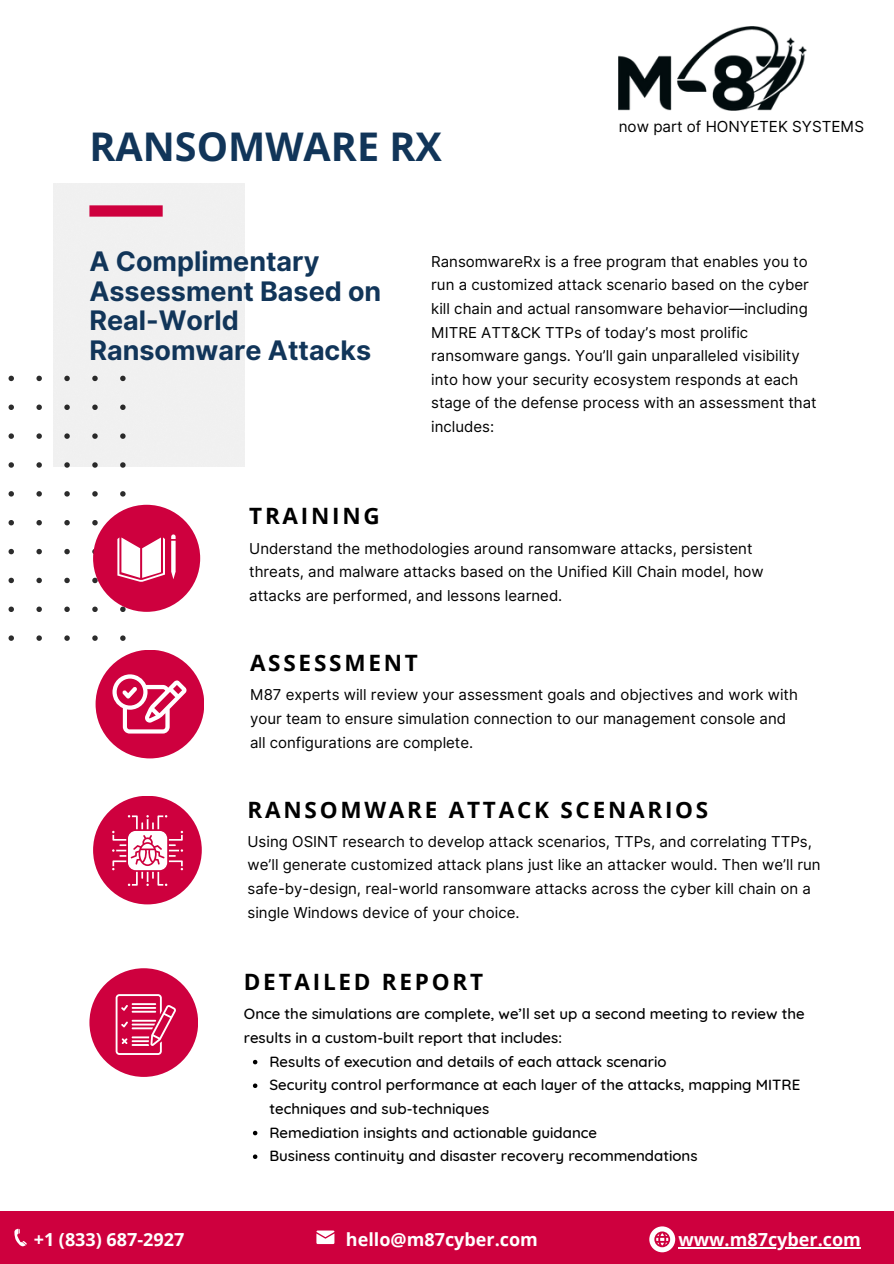
<style>
.page{position:relative;width:894px;height:1264px;background:#fff}
.page>*{position:absolute;margin:0;border:0;box-sizing:border-box;transform-origin:0 0}
.t1{font:700 39.45px "Open Sans";color:#113559}
.t2{font:700 26.85px/29.8px "Inter";color:#113559}
.t3{font:700 22.5px "Open Sans";letter-spacing:.125em;color:#000}
.t4{font:700 18px "Open Sans";color:#fff}
.t5{font:15.15px "Inter";color:#000}
.t6{font:15px/23.7px "Inter";color:#000}
.t7{font:500 15px/23.7px "Quicksand";color:#000}
</style>
<div class="page">
<div style="left:93px;top:505px;width:107px;height:107px;background:#ce003e;border-radius:50%"></div>
<svg style="left:8px;top:375px;width:167px;height:266px"></svg>
<div style="left:89px;top:205px;width:74px;height:12px;background:#ce003e"></div>
<div style="left:95px;top:649px;width:109px;height:109px;background:#ce003e;border-radius:50%"></div>
<svg style="left:112px;top:674px;width:75px;height:59px"></svg>
<div style="left:89px;top:968px;width:109px;height:108px;background:#ce003e;border-radius:50%"></div>
<svg style="left:116px;top:994px;width:60px;height:60px"></svg>
<img style="left:618px;top:26px;width:188px;height:85px">
<div style="left:93px;top:795px;width:109px;height:109px;background:#ce003e;border-radius:50%"></div>
<svg style="left:112px;top:815px;width:71px;height:71px"></svg>
<svg style="left:253px;top:1059px;width:4px;height:5px"></svg>
<svg style="left:253px;top:1083px;width:4px;height:4px"></svg>
<svg style="left:253px;top:1130px;width:4px;height:5px"></svg>
<svg style="left:253px;top:1154px;width:4px;height:4px"></svg>
<div style="left:0;top:1210px;width:893px;height:53px;background:#ce003e"></div>
<svg style="left:14px;top:1228px;width:13px;height:18px"></svg>
<svg style="left:316px;top:1230px;width:18px;height:13px"></svg>
<svg style="left:649px;top:1226px;width:26px;height:26px"></svg>
<hr style="left:678px;top:1246px;width:182px;height:2px;background:#fff">
<h1 class="t1" style="left:89px;top:119px;width:354px">RANSOMWARE RX</h1>
<p class="t5" style="left:618px;top:118px;width:247px">now part of HONYETEK SYSTEMS</p>
<h2 class="t2" style="left:89px;top:246px;width:293px">A Complimentary<br>Assessment Based on<br>Real-World<br>Ransomware Attacks</h2>
<p class="t6" style="left:431px;top:249px;width:387px">RansomwareRx is a free program that enables you to run a customized attack scenario based on the cyber kill chain and actual ransomware behavior—including MITRE ATT&amp;CK TTPs of today’s most prolific ransomware gangs. You’ll gain unparalleled visibility into how your security ecosystem responds at each stage of the defense process with an assessment that includes:</p>
<h3 class="t3" style="left:249px;top:500px;width:132px">TRAINING</h3>
<p class="t6" style="left:249px;top:536px;width:516px">Understand the methodologies around ransomware attacks, persistent threats, and malware attacks based on the Unified Kill Chain model, how attacks are performed, and lessons learned.</p>
<h3 class="t3" style="left:250px;top:647px;width:169px">ASSESSMENT</h3>
<p class="t6" style="left:250px;top:683px;width:549px">M87 experts will review your assessment goals and objectives and work with your team to ensure simulation connection to our management console and all configurations are complete.</p>
<h3 class="t3" style="left:247px;top:793px;width:462px">RANSOMWARE ATTACK SCENARIOS</h3>
<p class="t6" style="left:247px;top:829px;width:574px">Using OSINT research to develop attack scenarios, TTPs, and correlating TTPs, we’ll generate customized attack plans just like an attacker would. Then we’ll run safe-by-design, real-world ransomware attacks across the cyber kill chain on a single Windows device of your choice.</p>
<h3 class="t3" style="left:244px;top:966px;width:241px">DETAILED REPORT</h3>
<p class="t7" style="left:244px;top:1001px;width:562px">Once the simulations are complete, we’ll set up a second meeting to review the results in a custom-built report that includes:</p>
<p class="t7" style="left:269px;top:1049px;width:532px">Results of execution and details of each attack scenario<br>Security control performance at each layer of the attacks, mapping MITRE techniques and sub-techniques<br>Remediation insights and actionable guidance<br>Business continuity and disaster recovery recommendations</p>
<p class="t4" style="left:34px;top:1226px;width:152px">+1 (833) 687-2927</p>
<p class="t4" style="left:346px;top:1226px;width:193px">hello@m87cyber.com</p>
<p class="t4" style="left:678px;top:1226px;width:184px">www.m87cyber.com</p>
</div>
